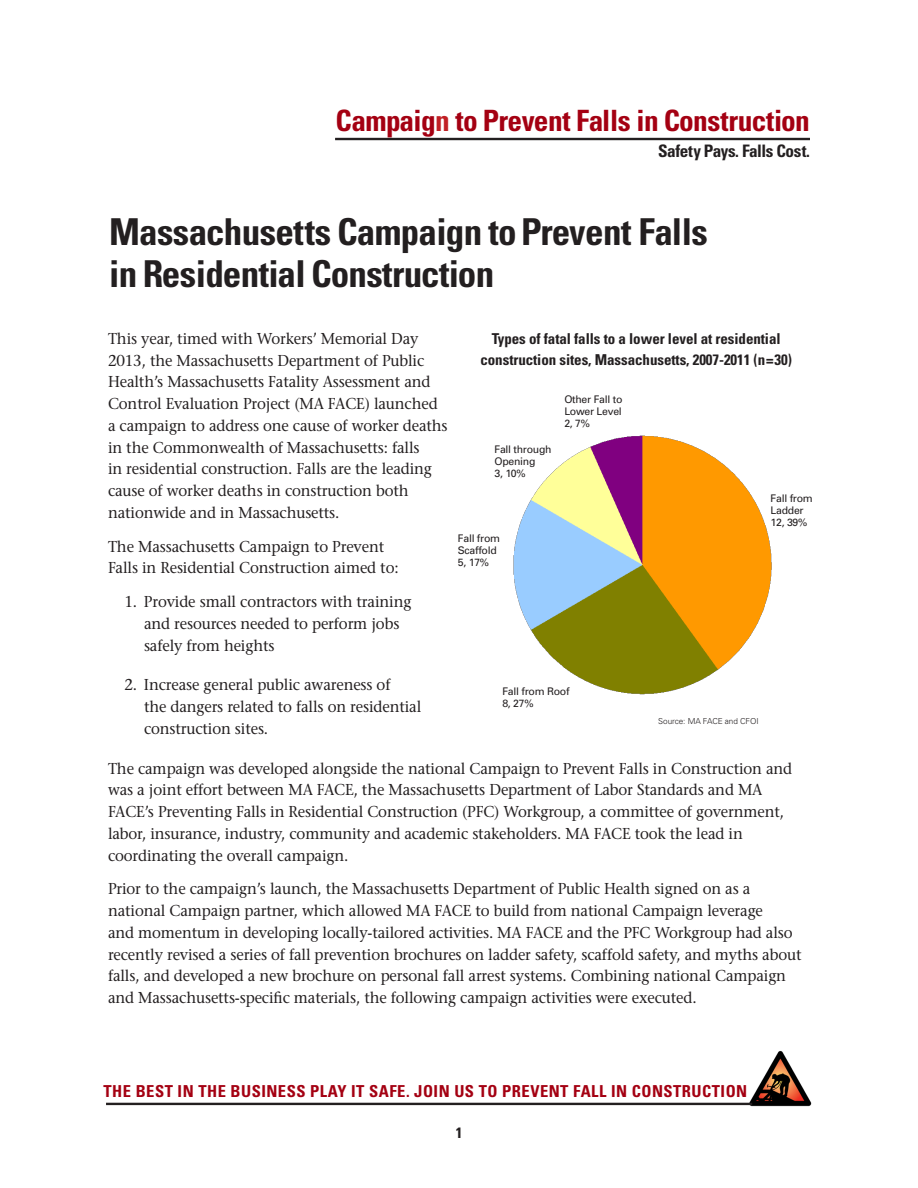
<style>
.page{position:relative;width:918px;height:1188px;background:#fff}
.page>*{position:absolute;margin:0;border:0;box-sizing:border-box;transform-origin:0 0}
.t1{font:700 condensed 37.05px/42px "Univers";letter-spacing:-.015em;color:#231f20}
.t2{font:700 condensed 29.4px "Univers";letter-spacing:-.015em;color:#a40012}
.t3{font:700 condensed 17.25px "Univers";letter-spacing:-.025em;color:#231f20}
.t4{font:700 condensed 16.5px "Univers";letter-spacing:.03em;color:#a40012}
.Body_Copy{font:15.75px/21.8px "Stone Serif";letter-spacing:-.01em;color:#231f20;scale:.95 1}
.Falls_SS_Bulletts{font:15.75px/21.8px "Stone Serif";letter-spacing:-.01em;color:#231f20;scale:.95 1}
.t5{font:700 condensed 15px/21px "Univers";letter-spacing:-.005em;color:#231f20;text-align:center}
.t6{font:10.5px/12px "Univers";letter-spacing:-.025em;color:#231f20}
.t7{font:300 8.25px "Univers";letter-spacing:-.01em;color:#231f20}
.s1{color:#c12025}
</style>
<div class="page">
<img style="left:747px;top:1051px;width:65px;height:56px">
<hr style="left:106px;top:1103px;width:646px;height:2px;background:#231f20">
<hr style="left:335px;top:138px;width:475px;height:2px;background:#231f20">
<img style="left:508px;top:431px;width:268px;height:268px;border-radius:134px">
<p class="t2" style="left:336px;top:102px;width:476px">Campaig<span class="s1">n</span> to Prevent Falls in Construction</p>
<p class="t3" style="left:658px;top:140px;width:153px">Safety Pays. Falls Cost.</p>
<p class="t1" style="left:109px;top:210px;width:600px">Massachusetts Campaign to Prevent Falls in Residential Construction</p>
<p class="Body_Copy" style="left:108px;top:327px;width:359px">This year, timed with Workers’ Memorial Day 2013, the Massachusetts Department of Public Health’s Massachusetts Fatality Assessment and Control Evaluation Project (MA FACE) launched a campaign to address one cause of worker deaths in the Commonwealth of Massachusetts: falls<br>in residential construction. Falls are the leading cause of worker deaths in construction both nationwide and in Massachusetts.</p>
<p class="Body_Copy" style="left:108px;top:535px;width:308px">The Massachusetts Campaign to Prevent<br>Falls in Residential Construction aimed to:</p>
<p class="Falls_SS_Bulletts" style="left:144px;top:591px;width:283px;text-indent:-20px">1. Provide small contractors with training and resources needed to perform jobs safely from heights</p>
<p class="Falls_SS_Bulletts" style="left:144px;top:674px;width:293px;text-indent:-20px">2. Increase general public awareness of<br>the dangers related to falls on residential construction sites.</p>
<p class="Body_Copy" style="left:108px;top:757px;width:722px">The campaign was developed alongside the national Campaign to Prevent Falls in Construction and was a joint effort between MA FACE, the Massachusetts Department of Labor Standards and MA FACE’s Preventing Falls in Residential Construction (PFC) Workgroup, a committee of government, labor, insurance, industry, community and academic stakeholders. MA FACE took the lead in coordinating the overall campaign.</p>
<p class="Body_Copy" style="left:108px;top:878px;width:732px">Prior to the campaign’s launch, the Massachusetts Department of Public Health signed on as a national Campaign partner, which allowed MA FACE to build from national Campaign leverage<br>and momentum in developing locally-tailored activities. MA FACE and the PFC Workgroup had also recently revised a series of fall prevention brochures on ladder safety, scaffold safety, and myths about falls, and developed a new brochure on personal fall arrest systems. Combining national Campaign and Massachusetts-specific materials, the following campaign activities were executed.</p>
<p class="t5" style="left:480px;top:328px;width:313px">Types of fatal falls to a lower level at residential construction sites, Massachusetts, 2007-2011 (n=30)</p>
<p class="t6" style="left:564px;top:393px;width:60px">Other Fall to</p>
<p class="t6" style="left:564px;top:405px;width:59px">Lower Level</p>
<p class="t6" style="left:564px;top:417px;width:27px">2, 7%</p>
<p class="t6" style="left:494px;top:443px;width:59px">Fall through</p>
<p class="t6" style="left:494px;top:455px;width:43px">Opening</p>
<p class="t6" style="left:494px;top:467px;width:33px">3, 10%</p>
<p class="t6" style="left:771px;top:492px;width:44px">Fall from<br>Ladder</p>
<p class="t6" style="left:771px;top:516px;width:38px">12, 39%</p>
<p class="t6" style="left:458px;top:532px;width:44px">Fall from</p>
<p class="t6" style="left:458px;top:544px;width:40px">Scaffold</p>
<p class="t6" style="left:458px;top:556px;width:33px">5, 17%</p>
<p class="t6" style="left:502px;top:685px;width:69px">Fall from Roof</p>
<p class="t6" style="left:502px;top:697px;width:33px">8, 27%</p>
<p class="t7" style="left:658px;top:717px;width:102px">Source: MA FACE and CFOI</p>
<p class="t4" style="left:104px;top:1081px;width:645px">The Best in the Business Play it Safe. Join us to prevent Fall in Construction</p>
<p class="t5" style="left:456px;top:1122px;width:8px">1</p>
</div>
